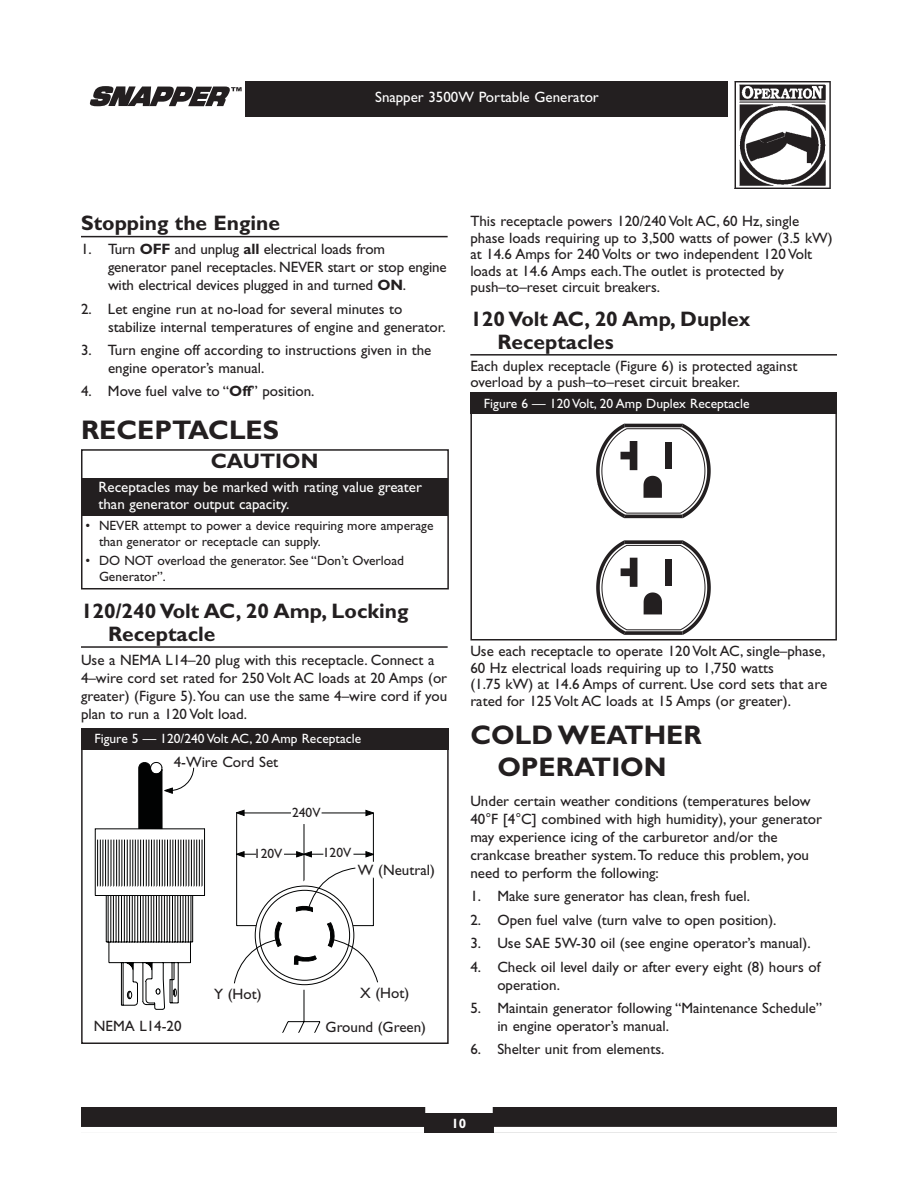
<style>
.page{position:relative;width:918px;height:1188px;background:#fff}
.page>*{position:absolute;margin:0;border:0;box-sizing:border-box;transform-origin:0 0}
.t1{font:700 27px/32.4px "Gill Sans";color:#231f20;text-align:center}
.t2{font:700 21px/22.5px "Gill Sans";color:#231f20}
.t3{font:15px/18px "Gill Sans";color:#231f20}
.t4{font:15px/16.5px "Gill Sans";color:#fff}
.t5{font:13.5px/16.2px "Gill Sans";color:#231f20}
.t6{font:13.5px "Gill Sans";color:#fff}
.t7{font:700 13.5px "Gill Sans";color:#fff}
.s1{font-weight:700}
</style>
<div class="page">
<div style="left:245px;top:81px;width:482px;height:36px;background:#231f20"></div>
<svg style="left:89px;top:86px;width:153px;height:20px"></svg>
<img style="left:734px;top:81px;width:97px;height:108px">
<div style="left:81px;top:1107px;width:756px;height:26px;background:#231f20"></div>
<div style="left:425px;top:1107px;width:68px;height:6px;background:#fff"></div>
<div style="left:494px;top:1127px;width:343px;height:6px;background:#fff"></div>
<div style="left:81px;top:1127px;width:343px;height:6px;background:#fff"></div>
<hr style="left:81px;top:236px;width:367px;height:1px;background:#231f20">
<hr style="left:81px;top:646px;width:367px;height:2px;background:#231f20">
<hr style="left:470px;top:354px;width:367px;height:2px;background:#231f20">
<svg style="left:234px;top:809px;width:144px;height:224px"></svg>
<svg style="left:95px;top:762px;width:110px;height:248px"></svg>
<div style="left:81px;top:748px;width:368px;height:296px;border:2px solid #231f20"></div>
<div style="left:81px;top:728px;width:368px;height:22px;background:#231f20"></div>
<svg style="left:596px;top:424px;width:115px;height:94px"></svg>
<svg style="left:596px;top:540px;width:115px;height:95px"></svg>
<div style="left:470px;top:412px;width:367px;height:228px;border:2px solid #231f20"></div>
<div style="left:470px;top:393px;width:367px;height:21px;background:#231f20"></div>
<div style="left:81px;top:449px;width:368px;height:140px;border:2px solid #231f20"></div>
<div style="left:82px;top:478px;width:366px;height:38px;background:#231f20"></div>
<p class="t4" style="left:375px;top:91px;width:225px">Snapper 3500W Portable Generator</p>
<h2 class="t2" style="left:81px;top:214px;width:201px">Stopping the Engine</h2>
<p class="t3" style="left:108px;top:242px;width:340px;text-indent:-27px">1. Turn <span class="s1">OFF</span> and unplug <span class="s1">all</span> electrical loads from generator panel receptacles. NEVER start or stop engine with electrical devices plugged in and turned <span class="s1">ON</span>.</p>
<p class="t3" style="left:108px;top:301px;width:339px;text-indent:-27px">2. Let engine run at no-load for several minutes to stabilize internal temperatures of engine and generator.</p>
<p class="t3" style="left:108px;top:343px;width:325px;text-indent:-27px">3. Turn engine off according to instructions given in the engine operator’s manual.</p>
<p class="t3" style="left:81px;top:384px;width:235px">4. Move fuel valve to “<span class="s1">Off</span>” position.</p>
<h1 class="t1" style="left:81px;top:416px;width:200px">RECEPTACLES</h1>
<h2 class="t2" style="left:211px;top:452px;width:109px">CAUTION</h2>
<p class="t4" style="left:98px;top:481px;width:325px">Receptacles may be marked with rating value greater than generator output capacity.</p>
<p class="t5" style="left:99px;top:518px;width:336px;text-indent:-14px">• NEVER attempt to power a device requiring more amperage than generator or receptacle can supply.</p>
<p class="t5" style="left:99px;top:554px;width:307px;text-indent:-14px">• DO NOT overload the generator. See “Don’t Overload<br>Generator”.</p>
<h2 class="t2" style="left:108px;top:602px;width:302px;text-indent:-27px">120/240 Volt AC, 20 Amp, Locking<br>Receptacle</h2>
<p class="t3" style="left:81px;top:652px;width:368px">Use a NEMA L14–20 plug with this receptacle. Connect a 4–wire cord set rated for 250 Volt AC loads at 20 Amps (or greater) (Figure 5).You can use the same 4–wire cord if you plan to run a 120 Volt load.</p>
<p class="t6" style="left:94px;top:734px;width:268px">Figure 5 — 120/240 Volt AC, 20 Amp Receptacle</p>
<p class="t3" style="left:174px;top:754px;width:106px">4-Wire Cord Set</p>
<p class="t5" style="left:292px;top:806px;width:30px">240V</p>
<p class="t5" style="left:254px;top:847px;width:30px">120V</p>
<p class="t5" style="left:323px;top:846px;width:30px">120V</p>
<p class="t3" style="left:358px;top:863px;width:78px">W (Neutral)</p>
<p class="t3" style="left:214px;top:986px;width:49px">Y (Hot)</p>
<p class="t3" style="left:360px;top:986px;width:51px">X (Hot)</p>
<p class="t3" style="left:94px;top:1019px;width:89px">NEMA L14-20</p>
<p class="t3" style="left:326px;top:1020px;width:102px">Ground (Green)</p>
<p class="t3" style="left:470px;top:215px;width:364px;line-height:16.5px">This receptacle powers 120/240 Volt AC, 60 Hz, single phase loads requiring up to 3,500 watts of power (3.5 kW) at 14.6 Amps for 240 Volts or two independent 120 Volt loads at 14.6 Amps each.The outlet is protected by push–to–reset circuit breakers.</p>
<h2 class="t2" style="left:497px;top:310px;width:254px;text-indent:-27px">120 Volt AC, 20 Amp, Duplex<br>Receptacles</h2>
<p class="t3" style="left:470px;top:359px;width:329px;line-height:16.5px">Each duplex receptacle (Figure 6) is protected against overload by a push–to–reset circuit breaker.</p>
<p class="t6" style="left:484px;top:399px;width:267px">Figure 6 — 120 Volt, 20 Amp Duplex Receptacle</p>
<p class="t3" style="left:470px;top:645px;width:358px;line-height:16.5px">Use each receptacle to operate 120 Volt AC, single–phase, 60 Hz electrical loads requiring up to 1,750 watts<br>(1.75 kW) at 14.6 Amps of current. Use cord sets that are rated for 125 Volt AC loads at 15 Amps (or greater).</p>
<h1 class="t1" style="left:470px;top:722px;width:233px">COLD WEATHER<br>OPERATION</h1>
<p class="t3" style="left:470px;top:794px;width:353px">Under certain weather conditions (temperatures below 40°F [4°C] combined with high humidity), your generator may experience icing of the carburetor and/or the crankcase breather system.To reduce this problem, you need to perform the following:</p>
<p class="t3" style="left:470px;top:889px;width:281px">1. Make sure generator has clean, fresh fuel.</p>
<p class="t3" style="left:470px;top:912px;width:308px">2. Open fuel valve (turn valve to open position).</p>
<p class="t3" style="left:470px;top:936px;width:342px">3. Use SAE 5W-30 oil (see engine operator’s manual).</p>
<p class="t3" style="left:497px;top:959px;width:325px;text-indent:-27px">4. Check oil level daily or after every eight (8) hours of operation.</p>
<p class="t3" style="left:497px;top:1001px;width:327px;text-indent:-27px">5. Maintain generator following “Maintenance Schedule” in engine operator’s manual.</p>
<p class="t3" style="left:470px;top:1042px;width:196px">6. Shelter unit from elements.</p>
<p class="t7" style="left:452px;top:1119px;width:16px">10</p>
</div>
